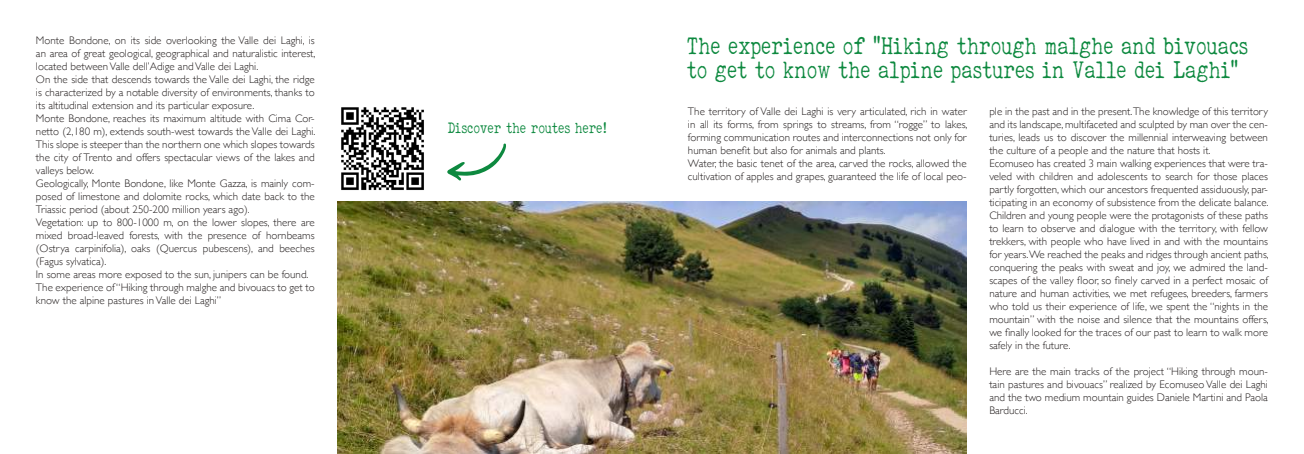
<style>
.page{position:relative;width:1304px;height:454px;background:#fff}
.page>*{position:absolute;margin:0;border:0;box-sizing:border-box;transform-origin:0 0}
.t1{font:24px/24px "ELEGANTTYPEWRITER";color:#0d893f}
.t2{font:15px "ELEGANTTYPEWRITER";color:#0d893f}
.t3{font:300 11px/13px "Gill Sans";color:#241f1f}
</style>
<div class="page">
<img style="left:337px;top:201px;width:630px;height:253px">
<img style="left:341px;top:107px;width:83px;height:83px">
<svg style="left:447px;top:143px;width:59px;height:38px"></svg>
<p class="t3" style="left:36px;top:33px;width:281px">Monte Bondone, on its side overlooking the Valle dei Laghi, is an area of great geological, geographical and naturalistic interest, located between Valle dell’Adige and Valle dei Laghi.<br>On the side that descends towards the Valle dei Laghi, the ridge is characterized by a notable diversity of environments, thanks to its altitudinal extension and its particular exposure.<br>Monte Bondone, reaches its maximum altitude with Cima Cor&shy;netto (2,180 m), extends south-west towards the Valle dei Laghi.<br>This slope is steeper than the northern one which slopes towards the city of Trento and offers spectacular views of the lakes and valleys below.<br>Geologically, Monte Bondone, like Monte Gazza, is mainly com&shy;posed of limestone and dolomite rocks, which date back to the Triassic period (about 250-200 million years ago).<br>Vegetation: up to 800-1000 m, on the lower slopes, there are mixed broad-leaved forests, with the presence of hornbeams (Ostrya carpinifolia), oaks (Quercus pubescens), and beeches (Fagus sylvatica).<br>In some areas more exposed to the sun, junipers can be found.<br>The experience of “Hiking through malghe and bivouacs to get to know the alpine pastures in Valle dei Laghi”</p>
<h2 class="t2" style="left:448px;top:119px;width:160px">Discover the routes here!</h2>
<h1 class="t1" style="left:688px;top:33px;width:563px">The experience of “Hiking through malghe and bivouacs to get to know the alpine pastures in Valle dei Laghi”</h1>
<p class="t3" style="left:688px;top:104px;width:281px">The territory of Valle dei Laghi is very articulated, rich in water in all its forms, from springs to streams, from “rogge” to lakes, forming communication routes and interconnections not only for human benefit but also for animals and plants.<br>Water, the basic tenet of the area, carved the rocks, allowed the cultivation of apples and grapes, guaranteed the life of local peo-</p>
<p class="t3" style="left:989px;top:104px;width:281px">ple in the past and in the present.The knowledge of this territory and its landscape, multifaceted and sculpted by man over the cen&shy;turies, leads us to discover the millennial interweaving between the culture of a people and the nature that hosts it.<br>Ecomuseo has created 3 main walking experiences that were tra&shy;veled with children and adolescents to search for those places partly forgotten, which our ancestors frequented assiduously, par&shy;ticipating in an economy of subsistence from the delicate balance.<br>Children and young people were the protagonists of these paths to learn to observe and dialogue with the territory, with fellow trekkers, with people who have lived in and with the mountains for years.We reached the peaks and ridges through ancient paths, conquering the peaks with sweat and joy, we admired the land&shy;scapes of the valley floor, so finely carved in a perfect mosaic of nature and human activities, we met refugees, breeders, farmers who told us their experience of life, we spent the “nights in the mountain” with the noise and silence that the mountains offers, we finally looked for the traces of our past to learn to walk more safely in the future.</p>
<p class="t3" style="left:989px;top:364px;width:280px;text-align:justify">Here are the main tracks of the project “Hiking through moun&shy;tain pastures and bivouacs” realized by Ecomuseo Valle dei Laghi and the two medium mountain guides Daniele Martini and Paola Barducci.</p>
</div>
